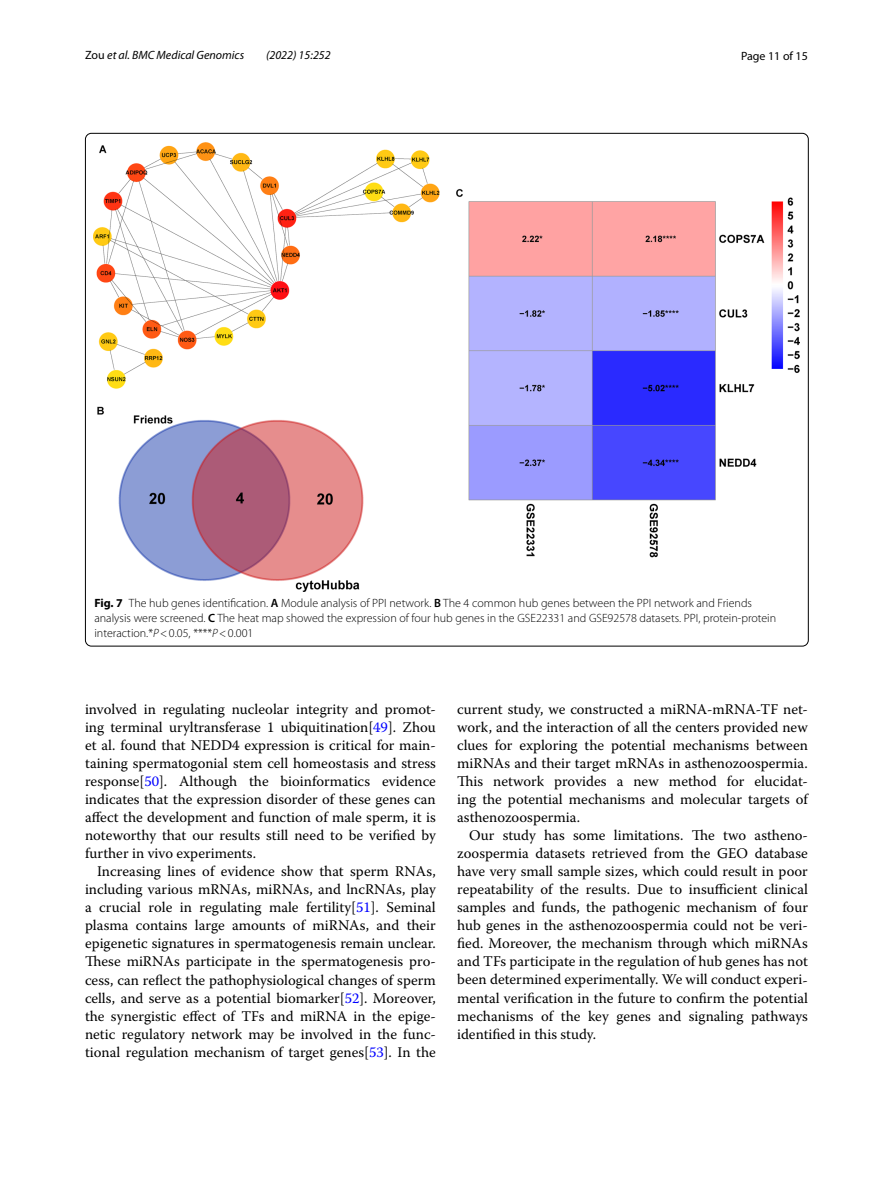
<style>
.page{position:relative;width:893px;height:1187px;background:#fff}
.page>*{position:absolute;margin:0;border:0;box-sizing:border-box;transform-origin:0 0}
.t1{font:14.7px/18px "Warnock Pro";color:#000;text-align:justify}
.t2{font:300 12px/15px "Myriad Pro";color:#000}
.t3{font:italic 12px "Myriad Pro";color:#000}
.t4{font:12px "Myriad Pro";color:#000}
.s1{font-style:normal}
.s2{font-weight:700}
.s3{font-weight:600}
.s4{font-style:italic}
.s5{color:#00f}
</style>
<div class="page">
<img style="left:94px;top:142px;width:706px;height:449px">
<p class="t3" style="left:85px;top:48px;width:161px"><span class="s1">Zou</span> et al. BMC Medical Genomics</p>
<p class="t3" style="left:266px;top:48px;width:66px">(2022) 15:252</p>
<p class="t4" style="left:741px;top:48px;width:68px">Page 11 of 15</p>
<p class="t2" style="left:94px;top:595px;width:683px"><span class="s2">Fig. 7</span> The hub genes identification. <span class="s3">A</span> Module analysis of PPI network. <span class="s3">B</span> The 4 common hub genes between the PPI network and Friends analysis were screened. <span class="s3">C</span> The heat map showed the expression of four hub genes in the GSE22331 and GSE92578 datasets. PPI, protein-protein interaction.*<span class="s4">P</span>&lt;0.05, ****<span class="s4">P</span>&lt;0.001</p>
<p class="t1" style="left:85px;top:700px;width:352px">involved in regulating nucleolar integrity and promot&shy;ing terminal uryltransferase 1 ubiquitination[<span class="s5">49</span>]. Zhou et al. found that NEDD4 expression is critical for main&shy;taining spermatogonial stem cell homeostasis and stress response[<span class="s5">50</span>]. Although the bioinformatics evidence indicates that the expression disorder of these genes can affect the development and function of male sperm, it is noteworthy that our results still need to be verified by further in vivo experiments.</p>
<p class="t1" style="left:85px;top:862px;width:352px;text-indent:12px">Increasing lines of evidence show that sperm RNAs, including various mRNAs, miRNAs, and lncRNAs, play a crucial role in regulating male fertility[<span class="s5">51</span>]. Seminal plasma contains large amounts of miRNAs, and their epigenetic signatures in spermatogenesis remain unclear.<br>These miRNAs participate in the spermatogenesis pro&shy;cess, can reflect the pathophysiological changes of sperm cells, and serve as a potential biomarker[<span class="s5">52</span>]. Moreover, the synergistic effect of TFs and miRNA in the epige&shy;netic regulatory network may be involved in the func&shy;tional regulation mechanism of target genes[<span class="s5">53</span>]. In the</p>
<p class="t1" style="left:457px;top:700px;width:352px">current study, we constructed a miRNA-mRNA-TF net&shy;work, and the interaction of all the centers provided new clues for exploring the potential mechanisms between miRNAs and their target mRNAs in asthenozoospermia.<br>This network provides a new method for elucidat&shy;ing the potential mechanisms and molecular targets of asthenozoospermia.</p>
<p class="t1" style="left:457px;top:826px;width:352px;text-indent:12px">Our study has some limitations. The two astheno&shy;zoospermia datasets retrieved from the GEO database have very small sample sizes, which could result in poor repeatability of the results. Due to insufficient clinical samples and funds, the pathogenic mechanism of four hub genes in the asthenozoospermia could not be veri&shy;fied. Moreover, the mechanism through which miRNAs and TFs participate in the regulation of hub genes has not been determined experimentally. We will conduct experi&shy;mental verification in the future to confirm the potential mechanisms of the key genes and signaling pathways identified in this study.</p>
</div>
